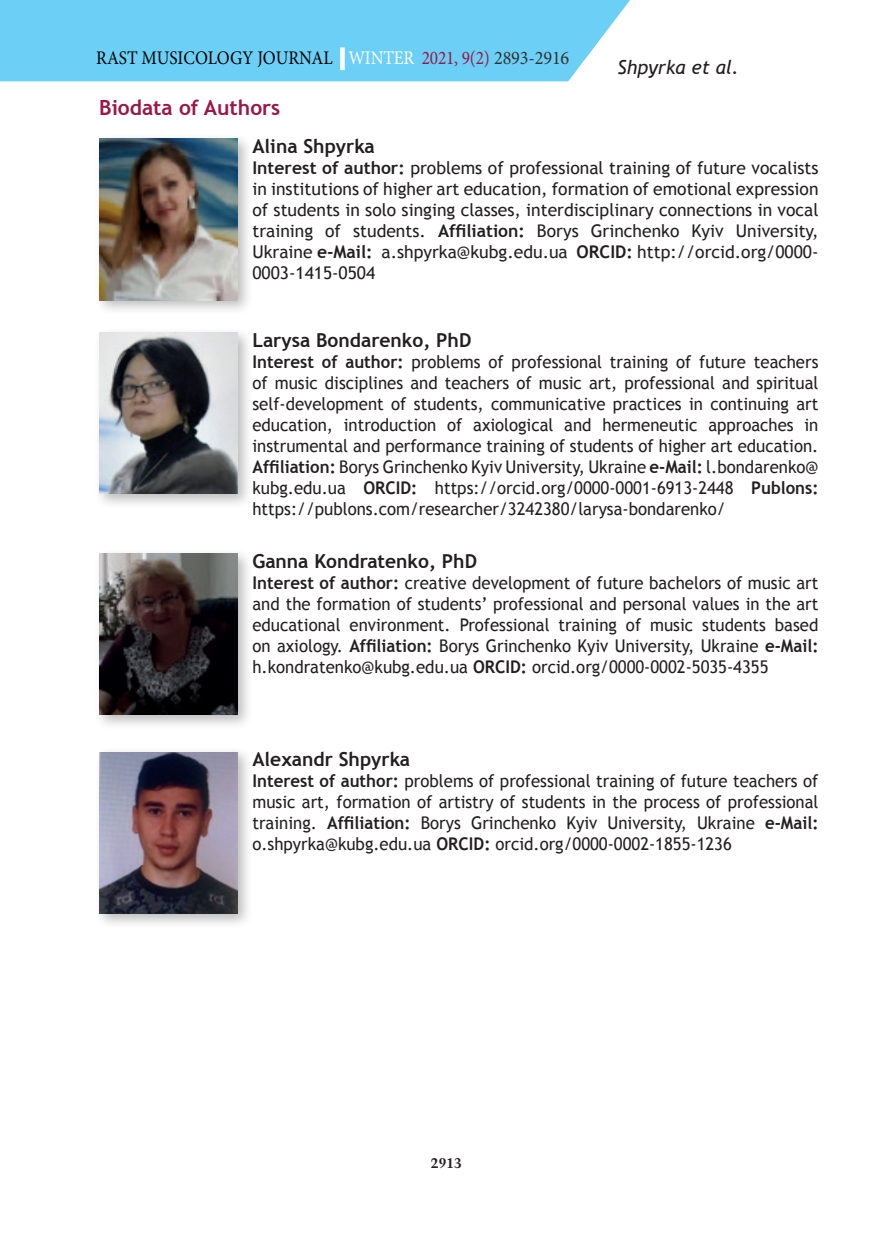
<style>
.page{position:relative;width:893px;height:1241px;background:#fff}
.page>*{position:absolute;margin:0;border:0;box-sizing:border-box;transform-origin:0 0}
.t1{font:700 21px "Trebuchet MS";color:#9b1746}
.t2{font:700 19.25px "Trebuchet MS";color:#231f20}
.t3{font:19.25px "Minion Pro";letter-spacing:-.01em;color:#000;scale:.9 1}
.t4{font:italic 19.25px "Trebuchet MS";color:#231f20}
.t5{font:17.5px/21px "Trebuchet MS";color:#231f20;text-align:justify;scale:.96 1}
.t6{font:17.5px/21px "Trebuchet MS";color:#231f20;text-align:justify}
.t7{font:700 14px "Trump Mediaeval";color:#231f20}
.s1{color:#fff}
.s2{color:#9b1746}
.s3{color:#333233}
.s4{font-weight:700}
</style>
<div class="page">
<div style="left:0;top:0;width:630px;height:81px;background:#6bcff6"></div>
<div style="left:340px;top:47px;width:5px;height:23px;border:4px solid #fff"></div>
<div style="left:94px;top:133px;width:159px;height:182px;background:#231f20;opacity:.3"></div>
<img style="left:99px;top:139px;width:139px;height:161px">
<div style="left:94px;top:327px;width:159px;height:182px;background:#231f20;opacity:.3"></div>
<img style="left:99px;top:332px;width:139px;height:162px">
<div style="left:94px;top:548px;width:159px;height:182px;background:#231f20;opacity:.3"></div>
<img style="left:99px;top:553px;width:139px;height:161px">
<div style="left:94px;top:746px;width:159px;height:182px;background:#231f20;opacity:.3"></div>
<img style="left:99px;top:752px;width:139px;height:161px">
<p class="t3" style="left:96px;top:45px;width:527px">RAST MUSICOLOGY JOURNAL <span class="s1">| WINTER</span> <span class="s2">2021, 9(2)</span> <span class="s3">2893-2916</span></p>
<p class="t4" style="left:618px;top:56px;width:123px">Shpyrka et al.</p>
<p class="t1" style="left:99px;top:94px;width:183px">Biodata of Authors</p>
<p class="t2" style="left:252px;top:134px;width:124px">Alina Shpyrka</p>
<p class="t6" style="left:252px;top:158px;width:568px"><span class="s4">Interest of author:</span> problems of professional training of future vocalists in institutions of higher art education, formation of emotional expression of students in solo singing classes, interdisciplinary connections in vocal training of students. <span class="s4">Affiliation:</span> Borys Grinchenko Kyiv University, Ukraine <span class="s4">e-Mail:</span> a.shpyrka@kubg.edu.ua <span class="s4">ORCID:</span> http://orcid.org/0000- 0003-1415-0504</p>
<p class="t2" style="left:252px;top:328px;width:220px">Larysa Bondarenko, PhD</p>
<p class="t5" style="left:252px;top:351px;width:591px"><span class="s4">Interest of author:</span> problems of professional training of future teachers of music disciplines and teachers of music art, professional and spiritual self-development of students, communicative practices in continuing art education, introduction of axiological and hermeneutic approaches in instrumental and performance training of students of higher art education.<br><span class="s4">Affiliation:</span> Borys Grinchenko Kyiv University, Ukraine <span class="s4">e-Mail:</span> l.bondarenko@ kubg.edu.ua <span class="s4">ORCID:</span> https://orcid.org/0000-0001-6913-2448 <span class="s4">Publons: </span>https://publons.com/researcher/3242380/larysa-bondarenko/</p>
<p class="t2" style="left:252px;top:548px;width:226px">Ganna Kondratenko, PhD</p>
<p class="t5" style="left:252px;top:572px;width:591px"><span class="s4">Interest of author:</span> creative development of future bachelors of music art and the formation of students’ professional and personal values in the art educational environment. Professional training of music students based on axiology. <span class="s4">Affiliation:</span> Borys Grinchenko Kyiv University, Ukraine <span class="s4">e-Mail: </span>h.kondratenko@kubg.edu.ua <span class="s4">ORCID:</span> orcid.org/0000-0002-5035-4355</p>
<p class="t2" style="left:252px;top:747px;width:159px">Alexandr Shpyrka</p>
<p class="t5" style="left:252px;top:770px;width:591px"><span class="s4">Interest of author:</span> problems of professional training of future teachers of music art, formation of artistry of students in the process of professional training. <span class="s4">Affiliation:</span> Borys Grinchenko Kyiv University, Ukraine <span class="s4">e-Mail: </span>o.shpyrka@kubg.edu.ua <span class="s4">ORCID:</span> orcid.org/0000-0002-1855-1236</p>
<p class="t7" style="left:431px;top:1153px;width:33px">2913</p>
</div>
